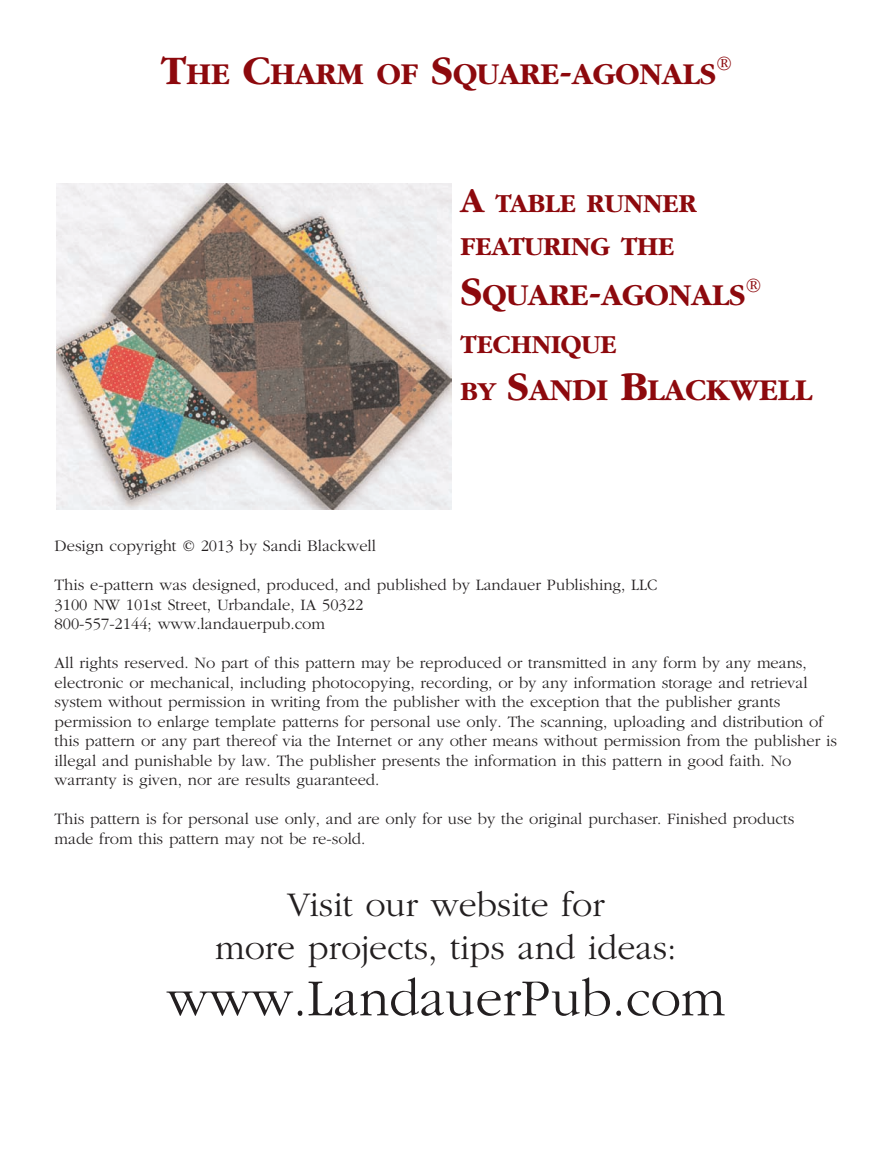
<style>
.page{position:relative;width:891px;height:1175px;background:#fff}
.page>*{position:absolute;margin:0;border:0;box-sizing:border-box;transform-origin:0 0}
.t1{font:300 54px "Garamond";color:#231f20}
.t2{font:300 36px/43.2px "Garamond";color:#231f20;text-align:center}
.t3{font:700 31.5px "Garamond";color:#8d090d}
.t4{font:700 27px/43.2px "Garamond";color:#8d090d}
.t5{font:300 16.5px/19.5px "Garamond";color:#231f20}
.s1{font-size:42px}
.s2{font-size:36px}
.s3{font-size:27px}
</style>
<div class="page">
<img style="left:57px;top:184px;width:394px;height:325px">
<p class="t3" style="left:161px;top:55px;width:573px"><span class="s1">T</span>HE <span class="s1">C</span>HARM OF <span class="s1">S</span>QUARE<span class="s1">-</span>AGONALS<sup>®</sup></p>
<p class="t4" style="left:461px;top:181px;width:238px"><span class="s2">A</span> TABLE RUNNER<br>FEATURING THE</p>
<p class="t3" style="left:461px;top:276px;width:303px"><span class="s1">S</span>QUARE<span class="s1">-</span>AGONALS<sup>®</sup></p>
<p class="t4" style="left:461px;top:322px;width:158px">TECHNIQUE</p>
<p class="t3" style="left:461px;top:371px;width:353px"><span class="s3">BY</span> <span class="s1">S</span>ANDI <span class="s1">B</span>LACKWELL</p>
<p class="t5" style="left:55px;top:535px;width:323px">Design copyright © 2013 by Sandi Blackwell</p>
<p class="t5" style="left:55px;top:574px;width:604px">This e-pattern was designed, produced, and published by Landauer Publishing, LLC<br>3100 NW 101st Street, Urbandale, IA 50322<br>800-557-2144; www.landauerpub.com</p>
<p class="t5" style="left:55px;top:652px;width:784px">All rights reserved. No part of this pattern may be reproduced or transmitted in any form by any means, electronic or mechanical, including photocopying, recording, or by any information storage and retrieval system without permission in writing from the publisher with the exception that the publisher grants permission to enlarge template patterns for personal use only. The scanning, uploading and distribution of this pattern or any part thereof via the Internet or any other means without permission from the publisher is illegal and punishable by law. The publisher presents the information in this pattern in good faith. No warranty is given, nor are results guaranteed.</p>
<p class="t5" style="left:55px;top:808px;width:741px">This pattern is for personal use only, and are only for use by the original purchaser. Finished products made from this pattern may not be re-sold.</p>
<p class="t2" style="left:215px;top:882px;width:463px">Visit our website for<br>more projects, tips and ideas:</p>
<p class="t1" style="left:167px;top:965px;width:560px">www.LandauerPub.com</p>
</div>
